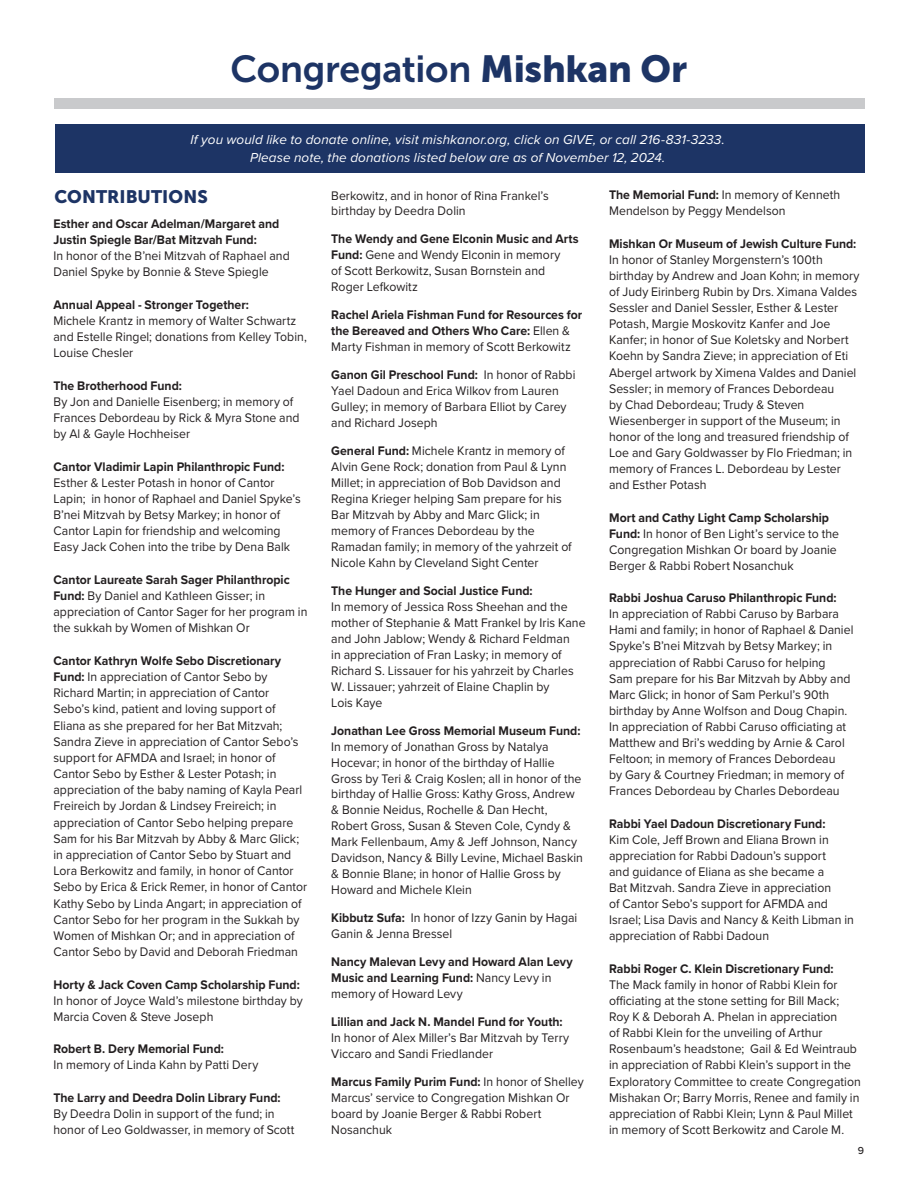
<style>
.page{position:relative;width:918px;height:1188px;background:#fff}
.page>*{position:absolute;margin:0;border:0;box-sizing:border-box;transform-origin:0 0}
.t1{font:37.5px "Museo Sans 700";letter-spacing:-.01em;color:#1d3465}
.t2{font:18px "Museo Sans 900";letter-spacing:.005em;color:#1d3465}
.t3{font:italic 13.5px/18px "Proxima Nova";letter-spacing:.005em;color:#fff;text-align:center}
.t4{font:12.9px/16px "Proxima Nova";letter-spacing:.005em;color:#231f20;scale:.95 1}
.t5{font:700 12.9px/15.9px "Proxima Nova";color:#231f20;scale:.95 1}
.t6{font:500 10.5px "Proxima Nova";color:#231f20}
.s1{font-family:"Museo Sans 900"}
.s2{font-weight:700}
.s3{font-weight:400}
</style>
<div class="page">
<div style="left:54px;top:98px;width:810px;height:10px;background:#c9cacc"></div>
<div style="left:55px;top:124px;width:810px;height:49px;background:#1d3465"></div>
<h1 class="t1" style="left:231px;top:48px;width:458px">Congregation <span class="s1">Mishkan Or</span></h1>
<p class="t3" style="left:191px;top:130px;width:536px">If you would like to donate online, visit mishkanor.org, click on GIVE, or call 216-831-3233.<br>Please note, the donations listed below are as of November 12, 2024.</p>
<h2 class="t2" style="left:55px;top:186px;width:155px">CONTRIBUTIONS</h2>
<p class="t5" style="left:53px;top:215px;width:239px">Esther and Oscar Adelman/Margaret and<br>Justin Spiegle Bar/Bat Mitzvah Fund:</p>
<p class="t4" style="left:53px;top:247px;width:250px">In honor of the B’nei Mitzvah of Raphael and<br>Daniel Spyke by Bonnie &amp; Steve Spiegle</p>
<p class="t5" style="left:53px;top:296px;width:207px">Annual Appeal - Stronger Together:</p>
<p class="t4" style="left:53px;top:312px;width:268px">Michele Krantz in memory of Walter Schwartz and Estelle Ringel; donations from Kelley Tobin,<br>Louise Chesler</p>
<p class="t5" style="left:53px;top:377px;width:137px">The Brotherhood Fund:</p>
<p class="t4" style="left:53px;top:393px;width:261px">By Jon and Danielle Eisenberg; in memory of<br>Frances Debordeau by Rick &amp; Myra Stone and by Al &amp; Gayle Hochheiser</p>
<p class="t5" style="left:53px;top:458px;width:245px">Cantor Vladimir Lapin Philanthropic Fund:</p>
<p class="t4" style="left:53px;top:474px;width:262px">Esther &amp; Lester Potash in honor of Cantor Lapin; in honor of Raphael and Daniel Spyke’s B’nei Mitzvah by Betsy Markey; in honor of Cantor Lapin for friendship and welcoming Easy Jack Cohen into the tribe by Dena Balk</p>
<p class="t4" style="left:53px;top:571px;width:269px"><span class="s2">Cantor Laureate Sarah Sager Philanthropic Fund:</span> By Daniel and Kathleen Gisser; in appreciation of Cantor Sager for her program in the sukkah by Women of Mishkan Or</p>
<p class="t4" style="left:53px;top:652px;width:269px"><span class="s2">Cantor Kathryn Wolfe Sebo Discretionary Fund:</span> In appreciation of Cantor Sebo by Richard Martin; in appreciation of Cantor Sebo’s kind, patient and loving support of Eliana as she prepared for her Bat Mitzvah; Sandra Zieve in appreciation of Cantor Sebo’s support for AFMDA and Israel; in honor of Cantor Sebo by Esther &amp; Lester Potash; in appreciation of the baby naming of Kayla Pearl Freireich by Jordan &amp; Lindsey Freireich; in appreciation of Cantor Sebo helping prepare Sam for his Bar Mitzvah by Abby &amp; Marc Glick; in appreciation of Cantor Sebo by Stuart and Lora Berkowitz and family, in honor of Cantor Sebo by Erica &amp; Erick Remer, in honor of Cantor Kathy Sebo by Linda Angart; in appreciation of Cantor Sebo for her program in the Sukkah by Women of Mishkan Or; and in appreciation of Cantor Sebo by David and Deborah Friedman</p>
<p class="t5" style="left:53px;top:976px;width:261px">Horty &amp; Jack Coven Camp Scholarship Fund:</p>
<p class="t4" style="left:53px;top:992px;width:264px">In honor of Joyce Wald’s milestone birthday by<br>Marcia Coven &amp; Steve Joseph</p>
<p class="t5" style="left:53px;top:1041px;width:181px">Robert B. Dery Memorial Fund:</p>
<p class="t4" style="left:53px;top:1057px;width:217px">In memory of Linda Kahn by Patti Dery</p>
<p class="t5" style="left:53px;top:1089px;width:241px">The Larry and Deedra Dolin Library Fund:</p>
<p class="t4" style="left:53px;top:1105px;width:255px">By Deedra Dolin in support of the fund; in honor of Leo Goldwasser, in memory of Scott</p>
<p class="t4" style="left:609px;top:186px;width:245px"><span class="s2">The Memorial Fund:</span> In memory of Kenneth<br>Mendelson by Peggy Mendelson</p>
<p class="t5" style="left:609px;top:235px;width:262px">Mishkan Or Museum of Jewish Culture Fund:</p>
<p class="t4" style="left:609px;top:251px;width:265px">In honor of Stanley Morgenstern’s 100th birthday by Andrew and Joan Kohn; in memory of Judy Eirinberg Rubin by Drs. Ximana Valdes Sessler and Daniel Sessler, Esther &amp; Lester Potash, Margie Moskovitz Kanfer and Joe Kanfer; in honor of Sue Koletsky and Norbert Koehn by Sandra Zieve; in appreciation of Eti Abergel artwork by Ximena Valdes and Daniel Sessler; in memory of Frances Debordeau<br>by Chad Debordeau; Trudy &amp; Steven Wiesenberger in support of the Museum; in honor of the long and treasured friendship of Loe and Gary Goldwasser by Flo Friedman; in memory of Frances L. Debordeau by Lester and Esther Potash</p>
<p class="t4" style="left:609px;top:509px;width:244px"><span class="s2">Mort and Cathy Light Camp Scholarship Fund:</span> In honor of Ben Light’s service to the Congregation Mishkan Or board by Joanie Berger &amp; Rabbi Robert Nosanchuk</p>
<p class="t5" style="left:609px;top:590px;width:241px">Rabbi Joshua Caruso Philanthropic Fund:</p>
<p class="t4" style="left:609px;top:605px;width:259px">In appreciation of Rabbi Caruso by Barbara Hami and family; in honor of Raphael &amp; Daniel Spyke’s B’nei Mitzvah by Betsy Markey; in appreciation of Rabbi Caruso for helping<br>Sam prepare for his Bar Mitzvah by Abby and Marc Glick; in honor of Sam Perkul’s 90th birthday by Anne Wolfson and Doug Chapin.<br>In appreciation of Rabbi Caruso officiating at Matthew and Bri’s wedding by Arnie &amp; Carol Feltoon; in memory of Frances Debordeau<br>by Gary &amp; Courtney Friedman; in memory of Frances Debordeau by Charles Debordeau</p>
<p class="t5" style="left:609px;top:815px;width:229px">Rabbi Yael Dadoun Discretionary Fund:</p>
<p class="t4" style="left:609px;top:831px;width:259px">Kim Cole, Jeff Brown and Eliana Brown in appreciation for Rabbi Dadoun’s support<br>and guidance of Eliana as she became a<br>Bat Mitzvah. Sandra Zieve in appreciation<br>of Cantor Sebo’s support for AFMDA and Israel; Lisa Davis and Nancy &amp; Keith Libman in appreciation of Rabbi Dadoun</p>
<p class="t5" style="left:609px;top:960px;width:238px">Rabbi Roger C. Klein Discretionary Fund:</p>
<p class="t4" style="left:609px;top:976px;width:266px">The Mack family in honor of Rabbi Klein for officiating at the stone setting for Bill Mack; Roy K &amp; Deborah A. Phelan in appreciation<br>of Rabbi Klein for the unveiling of Arthur Rosenbaum’s headstone; Gail &amp; Ed Weintraub in appreciation of Rabbi Klein’s support in the Exploratory Committee to create Congregation Mishakan Or; Barry Morris, Renee and family in appreciation of Rabbi Klein; Lynn &amp; Paul Millet in memory of Scott Berkowitz and Carole M.</p>
<p class="t4" style="left:331px;top:187px;width:230px">Berkowitz, and in honor of Rina Frankel’s birthday by Deedra Dolin</p>
<p class="t4" style="left:331px;top:231px;width:262px"><span class="s2">The Wendy and Gene Elconin Music and Arts Fund:</span> Gene and Wendy Elconin in memory<br>of Scott Berkowitz, Susan Bornstein and Roger Lefkowitz</p>
<p class="t5" style="left:331px;top:307px;width:266px">Rachel Ariela Fishman Fund for Resources for the Bereaved and Others Who Care: <span class="s3">Ellen &amp;<br>Marty Fishman in memory of Scott Berkowitz</span></p>
<p class="t4" style="left:331px;top:366px;width:259px"><span class="s2">Ganon Gil Preschool Fund:</span> In honor of Rabbi Yael Dadoun and Erica Wilkov from Lauren Gulley; in memory of Barbara Elliot by Carey and Richard Joseph</p>
<p class="t4" style="left:331px;top:442px;width:255px"><span class="s2">General Fund:</span> Michele Krantz in memory of Alvin Gene Rock; donation from Paul &amp; Lynn Millet; in appreciation of Bob Davidson and Regina Krieger helping Sam prepare for his Bar Mitzvah by Abby and Marc Glick; in memory of Frances Debordeau by the Ramadan family; in memory of the yahrzeit of Nicole Kahn by Cleveland Sight Center</p>
<p class="t5" style="left:331px;top:582px;width:214px">The Hunger and Social Justice Fund:</p>
<p class="t4" style="left:331px;top:598px;width:269px">In memory of Jessica Ross Sheehan and the mother of Stephanie &amp; Matt Frankel by Iris Kane and John Jablow; Wendy &amp; Richard Feldman<br>in appreciation of Fran Lasky; in memory of Richard S. Lissauer for his yahrzeit by Charles W. Lissauer; yahrzeit of Elaine Chaplin by<br>Lois Kaye</p>
<p class="t5" style="left:331px;top:722px;width:264px">Jonathan Lee Gross Memorial Museum Fund:</p>
<p class="t4" style="left:331px;top:738px;width:266px">In memory of Jonathan Gross by Natalya Hocevar; in honor of the birthday of Hallie Gross by Teri &amp; Craig Koslen; all in honor of the birthday of Hallie Gross: Kathy Gross, Andrew &amp; Bonnie Neidus, Rochelle &amp; Dan Hecht, Robert Gross, Susan &amp; Steven Cole, Cyndy &amp; Mark Fellenbaum, Amy &amp; Jeff Johnson, Nancy Davidson, Nancy &amp; Billy Levine, Michael Baskin &amp; Bonnie Blane; in honor of Hallie Gross by Howard and Michele Klein</p>
<p class="t4" style="left:331px;top:909px;width:261px"><span class="s2">Kibbutz Sufa:</span> In honor of Izzy Ganin by Hagai<br>Ganin &amp; Jenna Bressel</p>
<p class="t5" style="left:331px;top:954px;width:256px">Nancy Malevan Levy and Howard Alan Levy<br>Music and Learning Fund: <span class="s3">Nancy Levy in memory of Howard Levy</span></p>
<p class="t5" style="left:331px;top:1014px;width:245px">Lillian and Jack N. Mandel Fund for Youth:</p>
<p class="t4" style="left:331px;top:1029px;width:252px">In honor of Alex Miller’s Bar Mitzvah by Terry<br>Viccaro and Sandi Friedlander</p>
<p class="t4" style="left:331px;top:1073px;width:267px"><span class="s2">Marcus Family Purim Fund:</span> In honor of Shelley Marcus’ service to Congregation Mishkan Or board by Joanie Berger &amp; Rabbi Robert Nosanchuk</p>
<p class="t6" style="left:858px;top:1143px;width:8px">9</p>
</div>
